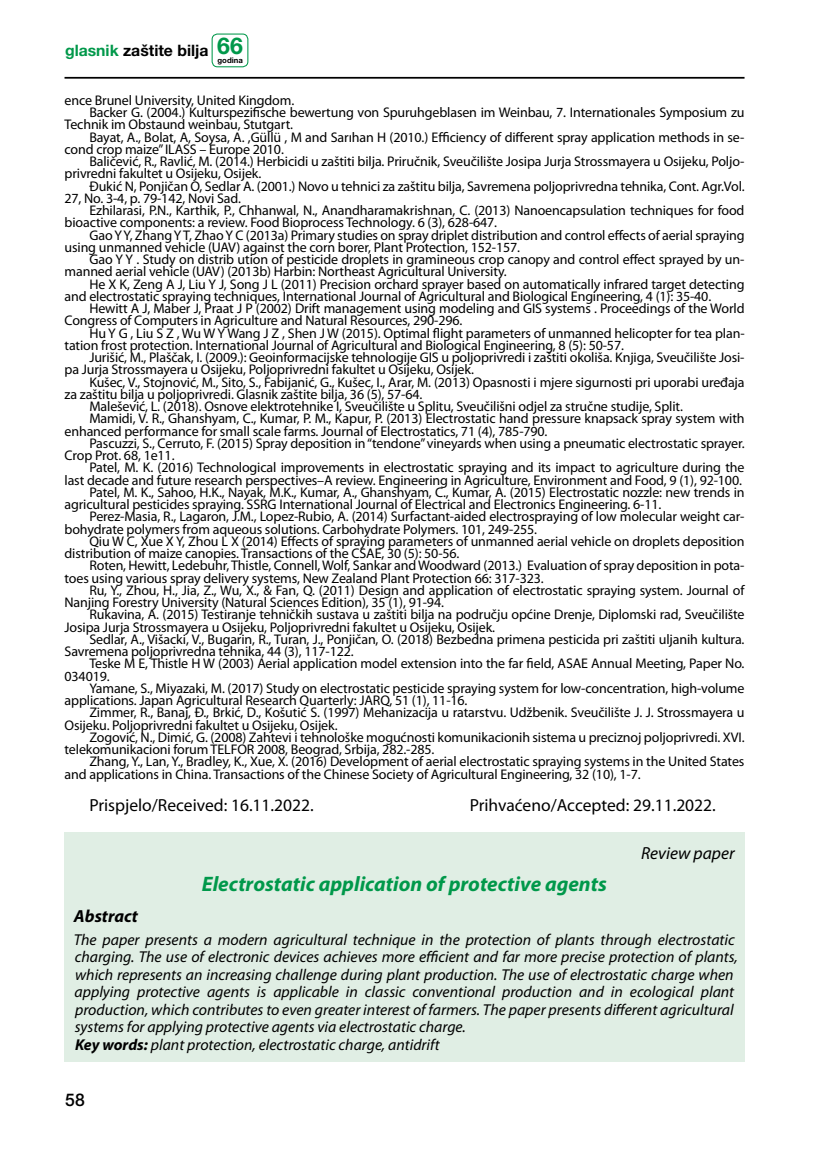
<style>
.page{position:relative;width:819px;height:1166px;background:#fff}
.page>*{position:absolute;margin:0;border:0;box-sizing:border-box;transform-origin:0 0}
.t1{font:italic 700 21px "Myriad Pro";color:#00984a}
.t2{font:17.5px "Myriad Pro";color:#000}
.t3{font:italic 17.5px "Myriad Pro";color:#000}
.t4{font:italic 700 17.5px "Myriad Pro";color:#000}
.t5{font:500 17.5px "Helvetica Neue LT Pro";color:#000}
.t6{font:italic 15.75px/17.5px "Myriad Pro";color:#000}
.t7{font:700 15.75px "Helvetica Neue LT Pro";color:#000}
.t8{font:14px "Myriad Pro";letter-spacing:-.01em;color:#000}
.t9{font:700 7.7px "Helvetica Neue LT Pro";color:#000}
.s1{color:#00984a}
.s2{font-size:23.1px;color:#00984a}
.s3{font-weight:700}
</style>
<div class="page">
<hr style="left:64px;top:77px;width:680px;height:2px;background:#000">
<div style="left:211px;top:34px;width:37px;height:33px;border:1px solid #00984a;border-radius:5px"></div>
<div style="left:64px;top:832px;width:680px;height:230px;background:#e0eee4"></div>
<p class="t7" style="left:65px;top:40px;width:179px"><span class="s1">glasnik</span> zaštite bilja <span class="s2">66</span></p>
<p class="t9" style="left:217px;top:56px;width:27px">godina</p>
<p class="t8" style="left:64px;top:91px;width:231px">ence Brunel University, United Kingdom.</p>
<p class="t8" style="left:89px;top:104px;width:656px">Backer G. (2004.) Kulturspezifische bewertung von Spuruhgeblasen im Weinbau, 7. Internationales Symposium zu</p>
<p class="t8" style="left:64px;top:116px;width:230px">Technik im Obstaund weinbau, Stutgart.</p>
<p class="t8" style="left:89px;top:128px;width:656px">Bayat, A., Bolat, A, Soysa, A. ,Güllü , M and Sarıhan H (2010.) Efficiency of different spray application methods in se-</p>
<p class="t8" style="left:65px;top:140px;width:221px">cond crop maize” ILASS – Europe 2010.</p>
<p class="t8" style="left:89px;top:153px;width:656px">Baličević, R., Ravlić, M. (2014.) Herbicidi u zaštiti bilja. Priručnik, Sveučilište Josipa Jurja Strossmayera u Osijeku, Poljo-</p>
<p class="t8" style="left:65px;top:165px;width:198px">privredni fakultet u Osijeku, Osijek.</p>
<p class="t8" style="left:89px;top:177px;width:656px">Đukić N, Ponjičan O, Sedlar A. (2001.) Novo u tehnici za zaštitu bilja, Savremena poljoprivredna tehnika, Cont. Agr.Vol.</p>
<p class="t8" style="left:65px;top:189px;width:178px">27, No. 3-4, p. 79-142, Novi Sad.</p>
<p class="t8" style="left:89px;top:202px;width:656px">Ezhilarasi, P.N., Karthik, P., Chhanwal, N., Anandharamakrishnan, C. (2013) Nanoencapsulation techniques for food</p>
<p class="t8" style="left:65px;top:214px;width:434px">bioactive components: a review. Food Bioprocess Technology. 6 (3), 628-647.</p>
<p class="t8" style="left:89px;top:226px;width:656px">Gao Y Y, Zhang Y T, Zhao Y C (2013a) Primary studies on spray driplet distribution and control effects of aerial spraying</p>
<p class="t8" style="left:65px;top:238px;width:457px">using unmanned vehicle (UAV) against the corn borer, Plant Protection, 152-157.</p>
<p class="t8" style="left:89px;top:251px;width:656px">Gao Y Y . Study on distrib ution of pesticide droplets in gramineous crop canopy and control effect sprayed by un-</p>
<p class="t8" style="left:65px;top:263px;width:443px">manned aerial vehicle (UAV) (2013b) Harbin: Northeast Agricultural University.</p>
<p class="t8" style="left:89px;top:275px;width:656px">He X K, Zeng A J, Liu Y J, Song J L (2011) Precision orchard sprayer based on automatically infrared target detecting</p>
<p class="t8" style="left:65px;top:287px;width:648px">and electrostatic spraying techniques, International Journal of Agricultural and Biological Engineering, 4 (1): 35-40.</p>
<p class="t8" style="left:89px;top:300px;width:656px">Hewitt A J, Maber J, Praat J P (2002) Drift management using modeling and GIS systems . Proceedings of the World</p>
<p class="t8" style="left:65px;top:312px;width:399px">Congress of Computers in Agriculture and Natural Resources, 290-296.</p>
<p class="t8" style="left:89px;top:324px;width:656px">Hu Y G , Liu S Z , Wu W Y Wang J Z , Shen J W (2015). Optimal flight parameters of unmanned helicopter for tea plan-</p>
<p class="t8" style="left:65px;top:336px;width:561px">tation frost protection. International Journal of Agricultural and Biological Engineering, 8 (5): 50-57.</p>
<p class="t8" style="left:89px;top:349px;width:656px">Jurišić, M., Plaščak, I. (2009.): Geoinformacijske tehnologije GIS u poljoprivredi i zaštiti okoliša. Knjiga, Sveučilište Josi-</p>
<p class="t8" style="left:65px;top:361px;width:411px">pa Jurja Strossmayera u Osijeku, Poljoprivredni fakultet u Osijeku, Osijek.</p>
<p class="t8" style="left:89px;top:373px;width:656px">Kušec, V., Stojnović, M., Sito, S., Fabijanić, G., Kušec, I., Arar, M. (2013) Opasnosti i mjere sigurnosti pri uporabi uređaja</p>
<p class="t8" style="left:65px;top:385px;width:359px">za zaštitu bilja u poljoprivredi. Glasnik zaštite bilja, 36 (5), 57-64.</p>
<p class="t8" style="left:89px;top:398px;width:595px">Malešević, L. (2018). Osnove elektrotehnike I, Sveučilište u Splitu, Sveučilišni odjel za stručne studije, Split.</p>
<p class="t8" style="left:89px;top:410px;width:656px">Mamidi, V. R., Ghanshyam, C., Kumar, P. M., Kapur, P. (2013) Electrostatic hand pressure knapsack spray system with</p>
<p class="t8" style="left:65px;top:422px;width:484px">enhanced performance for small scale farms. Journal of Electrostatics, 71 (4), 785-790.</p>
<p class="t8" style="left:89px;top:434px;width:656px">Pascuzzi, S., Cerruto, F. (2015) Spray deposition in “tendone” vineyards when using a pneumatic electrostatic sprayer.</p>
<p class="t8" style="left:65px;top:447px;width:111px">Crop Prot. 68, 1e11.</p>
<p class="t8" style="left:89px;top:459px;width:656px">Patel, M. K. (2016) Technological improvements in electrostatic spraying and its impact to agriculture during the</p>
<p class="t8" style="left:65px;top:471px;width:679px">last decade and future research perspectives–A review. Engineering in Agriculture, Environment and Food, 9 (1), 92-100.</p>
<p class="t8" style="left:89px;top:483px;width:656px">Patel, M. K., Sahoo, H.K., Nayak, M.K., Kumar, A., Ghanshyam, C., Kumar, A. (2015) Electrostatic nozzle: new trends in</p>
<p class="t8" style="left:65px;top:496px;width:598px">agricultural pesticides spraying. SSRG International Journal of Electrical and Electronics Engineering. 6-11.</p>
<p class="t8" style="left:89px;top:508px;width:656px">Perez-Masia, R., Lagaron, J.M., Lopez-Rubio, A. (2014) Surfactant-aided electrospraying of low molecular weight car-</p>
<p class="t8" style="left:65px;top:520px;width:474px">bohydrate polymers from aqueous solutions. Carbohydrate Polymers. 101, 249-255.</p>
<p class="t8" style="left:89px;top:532px;width:656px">Qiu W C, Xue X Y, Zhou L X (2014) Effects of spraying parameters of unmanned aerial vehicle on droplets deposition</p>
<p class="t8" style="left:65px;top:545px;width:396px">distribution of maize canopies. Transactions of the CSAE, 30 (5): 50-56.</p>
<p class="t8" style="left:89px;top:557px;width:656px">Roten, Hewitt, Ledebuhr, Thistle, Connell, Wolf, Sankar and Woodward (2013.) Evaluation of spray deposition in pota-</p>
<p class="t8" style="left:65px;top:569px;width:480px">toes using various spray delivery systems, New Zealand Plant Protection 66: 317-323.</p>
<p class="t8" style="left:89px;top:581px;width:656px">Ru, Y., Zhou, H., Jia, Z., Wu, X., &amp; Fan, Q. (2011) Design and application of electrostatic spraying system. Journal of</p>
<p class="t8" style="left:65px;top:594px;width:381px">Nanjing Forestry University (Natural Sciences Edition), 35 (1), 91-94.</p>
<p class="t8" style="left:89px;top:606px;width:656px">Rukavina, A. (2015) Testiranje tehničkih sustava u zaštiti bilja na području općine Drenje, Diplomski rad, Sveučilište</p>
<p class="t8" style="left:65px;top:618px;width:432px">Josipa Jurja Strossmayera u Osijeku, Poljoprivredni fakultet u Osijeku, Osijek.</p>
<p class="t8" style="left:89px;top:630px;width:656px">Sedlar, A., Višacki, V., Bugarin, R., Turan, J., Ponjičan, O. (2018) Bezbedna primena pesticida pri zaštiti uljanih kultura.</p>
<p class="t8" style="left:65px;top:643px;width:291px">Savremena poljoprivredna tehnika, 44 (3), 117-122.</p>
<p class="t8" style="left:89px;top:655px;width:656px">Teske M E, Thistle H W (2003) Aerial application model extension into the far field, ASAE Annual Meeting, Paper No.</p>
<p class="t8" style="left:65px;top:667px;width:47px">034019.</p>
<p class="t8" style="left:89px;top:679px;width:656px">Yamane, S., Miyazaki, M. (2017) Study on electrostatic pesticide spraying system for low-concentration, high-volume</p>
<p class="t8" style="left:65px;top:692px;width:404px">applications. Japan Agricultural Research Quarterly: JARQ, 51 (1), 11-16.</p>
<p class="t8" style="left:89px;top:704px;width:656px">Zimmer, R., Banaj, Đ., Brkić, D., Košutić S. (1997) Mehanizacija u ratarstvu. Udžbenik. Sveučilište J. J. Strossmayera u</p>
<p class="t8" style="left:65px;top:716px;width:274px">Osijeku. Poljoprivredni fakultet u Osijeku, Osijek.</p>
<p class="t8" style="left:89px;top:728px;width:656px">Zogović, N., Dimić, G. (2008) Zahtevi i tehnološke mogućnosti komunikacionih sistema u preciznoj poljoprivredi. XVI.</p>
<p class="t8" style="left:65px;top:741px;width:371px">telekomunikacioni forum TELFOR 2008, Beograd, Srbija, 282.-285.</p>
<p class="t8" style="left:89px;top:753px;width:656px">Zhang, Y., Lan, Y., Bradley, K., Xue, X. (2016) Development of aerial electrostatic spraying systems in the United States</p>
<p class="t8" style="left:65px;top:765px;width:577px">and applications in China. Transactions of the Chinese Society of Agricultural Engineering, 32 (10), 1-7.</p>
<p class="t2" style="left:89px;top:794px;width:226px">Prispjelo/Received: 16.11.2022.</p>
<p class="t2" style="left:469px;top:794px;width:248px">Prihvaćeno/Accepted: 29.11.2022.</p>
<p class="t3" style="left:641px;top:843px;width:95px">Review paper</p>
<h1 class="t1" style="left:202px;top:870px;width:406px">Electrostatic application of protective agents</h1>
<p class="t4" style="left:74px;top:905px;width:66px">Abstract</p>
<p class="t6" style="left:74px;top:930px;width:665px">The paper presents a modern agricultural technique in the protection of plants through electrostatic charging. The use of electronic devices achieves more efficient and far more precise protection of plants, which represents an increasing challenge during plant production. The use of electrostatic charge when applying protective agents is applicable in classic conventional production and in ecological plant production, which contributes to even greater interest of farmers. The paper presents different agricultural systems for applying protective agents via electrostatic charge.<br><span class="s3">Key words:</span> plant protection, electrostatic charge, antidrift</p>
<p class="t5" style="left:65px;top:1090px;width:21px">58</p>
</div>
